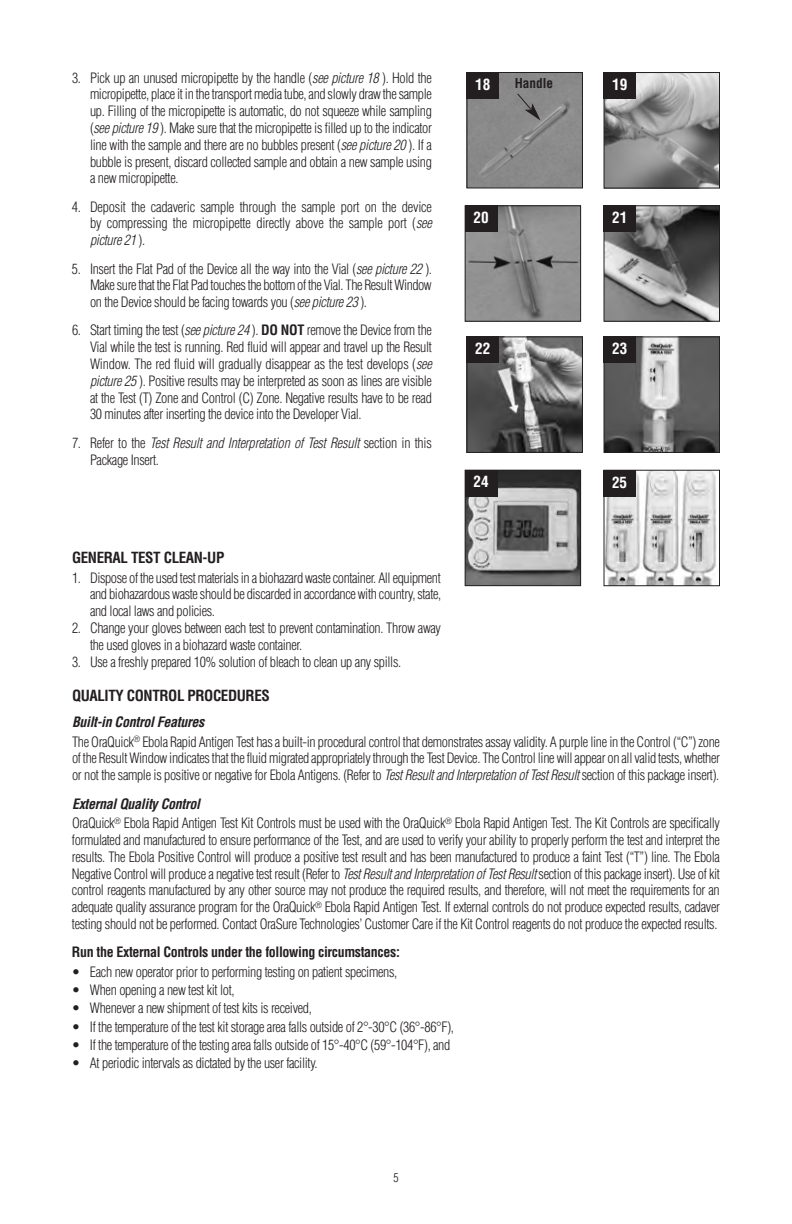
<style>
.page{position:relative;width:792px;height:1224px;background:#fff}
.page>*{position:absolute;margin:0;border:0;box-sizing:border-box;transform-origin:0 0}
.t1{font:700 condensed 15.2px "Helvetica";color:#fff}
.t2{font:700 condensed 15px "Helvetica";letter-spacing:-.025em;color:#231f20}
.t3{font:300 condensed 14px/16.8px "Helvetica";letter-spacing:-.025em;color:#231f20;text-align:justify}
.t4{font:700 condensed 14px "Helvetica";letter-spacing:-.025em;color:#231f20}
.t5{font:700 condensed 13.4px "Helvetica";color:#231f20}
.t6{font:300 condensed 12px "Helvetica";color:#231f20}
.s1{font-style:italic}
.s2{font-weight:700}
.s3{font-weight:700;font-style:italic}
</style>
<div class="page">
<img style="left:606px;top:338px;width:112px;height:113px">
<div style="left:604px;top:336px;width:116px;height:117px;border:1px solid #231f20"></div>
<div style="left:604px;top:336px;width:32px;height:27px;background:#231f20"></div>
<img style="left:468px;top:338px;width:113px;height:113px">
<div style="left:466px;top:336px;width:117px;height:117px;border:1px solid #231f20"></div>
<div style="left:466px;top:336px;width:33px;height:27px;background:#231f20"></div>
<img style="left:467px;top:472px;width:112px;height:112px">
<div style="left:465px;top:470px;width:116px;height:116px;border:1px solid #231f20"></div>
<div style="left:465px;top:470px;width:32px;height:27px;background:#231f20"></div>
<img style="left:606px;top:472px;width:111px;height:112px">
<div style="left:604px;top:470px;width:116px;height:116px;border:1px solid #231f20"></div>
<div style="left:603px;top:470px;width:33px;height:27px;background:#231f20"></div>
<img style="left:606px;top:74px;width:112px;height:113px">
<div style="left:604px;top:72px;width:116px;height:117px;border:1px solid #231f20"></div>
<div style="left:604px;top:72px;width:32px;height:27px;background:#231f20"></div>
<img style="left:468px;top:74px;width:113px;height:112px">
<div style="left:466px;top:72px;width:117px;height:116px;border:1px solid #231f20"></div>
<div style="left:466px;top:72px;width:33px;height:27px;background:#231f20"></div>
<img style="left:467px;top:207px;width:112px;height:113px">
<div style="left:465px;top:205px;width:116px;height:117px;border:1px solid #231f20"></div>
<div style="left:465px;top:205px;width:32px;height:27px;background:#231f20"></div>
<img style="left:606px;top:207px;width:112px;height:113px">
<div style="left:604px;top:205px;width:116px;height:117px;border:1px solid #231f20"></div>
<div style="left:604px;top:205px;width:32px;height:27px;background:#231f20"></div>
<svg style="left:517px;top:94px;width:24px;height:27px"></svg>
<p class="t3" style="left:90px;top:69px;width:344px;text-indent:-18px">3. Pick up an unused micropipette by the handle (<span class="s1">see picture 18</span> ). Hold the micropipette, place it in the transport media tube, and slowly draw the sample up. Filling of the micropipette is automatic, do not squeeze while sampling (<span class="s1">see picture 19</span> ). Make sure that the micropipette is filled up to the indicator line with the sample and there are no bubbles present (<span class="s1">see picture 20</span> ). If a bubble is present, discard collected sample and obtain a new sample using a new micropipette.</p>
<p class="t3" style="left:90px;top:198px;width:343px;text-indent:-18px">4. Deposit the cadaveric sample through the sample port on the device by compressing the micropipette directly above the sample port (<span class="s1">see picture 21</span> ).</p>
<p class="t3" style="left:90px;top:260px;width:344px;text-indent:-18px">5. Insert the Flat Pad of the Device all the way into the Vial (<span class="s1">see picture 22</span> ).<br>Make sure that the Flat Pad touches the bottom of the Vial. The Result Window on the Device should be facing towards you (<span class="s1">see picture 23</span> ).</p>
<p class="t3" style="left:90px;top:322px;width:343px;text-indent:-18px">6. Start timing the test (<span class="s1">see picture 24</span> ). <span class="s2">DO NOT</span> remove the Device from the Vial while the test is running. Red fluid will appear and travel up the Result Window. The red fluid will gradually disappear as the test develops (<span class="s1">see picture 25</span> ). Positive results may be interpreted as soon as lines are visible at the Test (T) Zone and Control (C) Zone. Negative results have to be read 30 minutes after inserting the device into the Developer Vial.</p>
<p class="t3" style="left:90px;top:435px;width:344px;text-indent:-18px">7. Refer to the <span class="s1">Test Result and Interpretation of Test Result</span> section in this<br>Package Insert.</p>
<p class="t1" style="left:475px;top:76px;width:17px">18</p>
<p class="t5" style="left:515px;top:76px;width:40px">Handle</p>
<p class="t1" style="left:612px;top:76px;width:17px">19</p>
<p class="t1" style="left:473px;top:209px;width:17px">20</p>
<p class="t1" style="left:612px;top:209px;width:17px">21</p>
<p class="t1" style="left:475px;top:340px;width:17px">22</p>
<p class="t1" style="left:612px;top:340px;width:17px">23</p>
<p class="t1" style="left:473px;top:473px;width:17px">24</p>
<p class="t1" style="left:612px;top:474px;width:17px">25</p>
<p class="t2" style="left:72px;top:549px;width:154px">GENERAL TEST CLEAN-UP</p>
<p class="t3" style="left:90px;top:569px;width:353px;text-indent:-18px">1. Dispose of the used test materials in a biohazard waste container. All equipment and biohazardous waste should be discarded in accordance with country, state, and local laws and policies.</p>
<p class="t3" style="left:90px;top:620px;width:352px;text-indent:-18px">2. Change your gloves between each test to prevent contamination. Throw away the used gloves in a biohazard waste container.</p>
<p class="t3" style="left:72px;top:653px;width:331px">3. Use a freshly prepared 10% solution of bleach to clean up any spills.</p>
<p class="t2" style="left:72px;top:687px;width:199px">QUALITY CONTROL PROCEDURES</p>
<p class="t3" style="left:72px;top:712px;width:650px;line-height:19.6px"><span class="s3">Built-in Control Features<br></span>The OraQuick<sup>®</sup> Ebola Rapid Antigen Test has a built-in procedural control that demonstrates assay validity. A purple line in the Control (“C”) zone</p>
<p class="t3" style="left:72px;top:750px;width:650px">of the Result Window indicates that the fluid migrated appropriately through the Test Device. The Control line will appear on all valid tests, whether or not the sample is positive or negative for Ebola Antigens. (Refer to <span class="s1">Test Result and Interpretation of Test Result</span> section of this package insert).</p>
<p class="t3" style="left:72px;top:794px;width:649px;line-height:19.6px"><span class="s3">External Quality Control<br></span>OraQuick<sup>®</sup> Ebola Rapid Antigen Test Kit Controls must be used with the OraQuick<sup>®</sup> Ebola Rapid Antigen Test. The Kit Controls are specifically</p>
<p class="t3" style="left:72px;top:832px;width:650px">formulated and manufactured to ensure performance of the Test, and are used to verify your ability to properly perform the test and interpret the results. The Ebola Positive Control will produce a positive test result and has been manufactured to produce a faint Test (“T”) line. The Ebola Negative Control will produce a negative test result (Refer to <span class="s1">Test Result and Interpretation of Test Result</span> section of this package insert). Use of kit control reagents manufactured by any other source may not produce the required results, and therefore, will not meet the requirements for an adequate quality assurance program for the OraQuick<sup>®</sup> Ebola Rapid Antigen Test. If external controls do not produce expected results, cadaver testing should not be performed. Contact OraSure Technologies’ Customer Care if the Kit Control reagents do not produce the expected results.</p>
<p class="t4" style="left:72px;top:944px;width:329px">Run the External Controls under the following circumstances:</p>
<p class="t3" style="left:72px;top:964px;width:327px">• Each new operator prior to performing testing on patient specimens,</p>
<p class="t3" style="left:72px;top:982px;width:164px">• When opening a new test kit lot,</p>
<p class="t3" style="left:72px;top:1000px;width:241px">• Whenever a new shipment of test kits is received,</p>
<p class="t3" style="left:72px;top:1018px;width:384px">• If the temperature of the test kit storage area falls outside of 2°-30°C (36°-86°F),</p>
<p class="t3" style="left:72px;top:1037px;width:380px">• If the temperature of the testing area falls outside of 15°-40°C (59°-104°F), and</p>
<p class="t3" style="left:72px;top:1055px;width:247px">• At periodic intervals as dictated by the user facility.</p>
<p class="t6" style="left:393px;top:1170px;width:7px">5</p>
</div>
